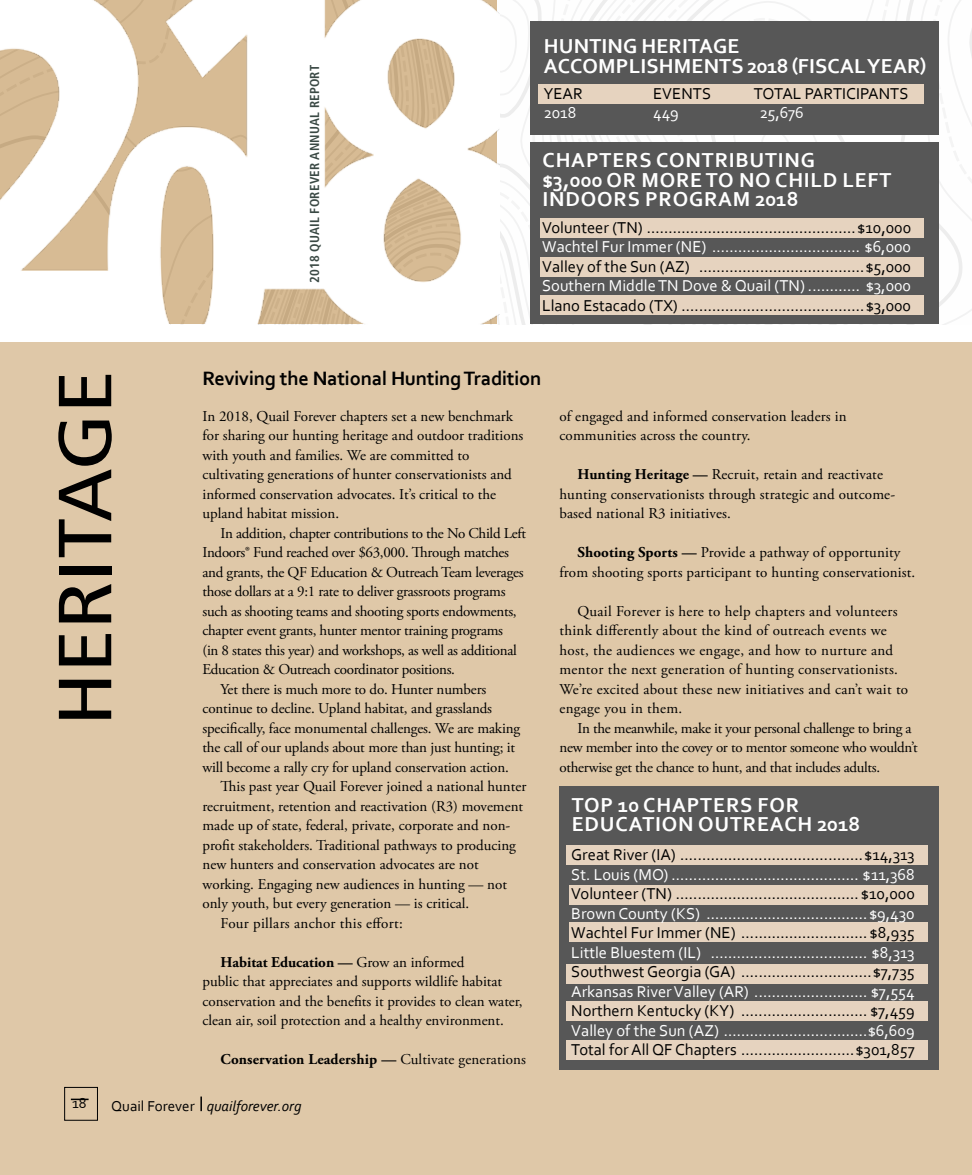
<style>
.page{position:relative;width:972px;height:1175px;background:#fff}
.page>*{position:absolute;margin:0;border:0;box-sizing:border-box;transform-origin:0 0}
.t1{font:condensed 75px "Frutiger LT Std";color:#000;scale:1.24 1}
.t2{font:700 21.15px/19.5px "Corbel";letter-spacing:.04em;color:#fff}
.t3{font:700 21.15px/19.5px "Corbel";letter-spacing:.01em;color:#fff}
.t4{font:700 20.25px "Corbel";letter-spacing:-.01em;color:#000}
.t5{font:16.5px "Corbel";color:#000}
.t6{font:16.5px "Corbel";color:#fff}
.t7{font:15px/19.5px "Adobe Garamond Pro";color:#000}
.t8{font:15px/19.5px "Adobe Garamond Pro";letter-spacing:-.02em;color:#000}
.t9{font:15px/19.5px "Adobe Garamond Pro";letter-spacing:.02em;color:#000}
.t10{font:700 15px "Adobe Garamond Pro";letter-spacing:.01em;color:#000}
.t11{font:italic 15px "Corbel";color:#000}
.t12{font:15px "Corbel";color:#000}
.t13{font:700 condensed 13.05px "Frutiger LT Std";letter-spacing:.02em;color:#3a4944}
.s1{font-weight:700}
.s2{font-weight:400}
.s3{font-style:normal}
</style>
<div class="page">
<div style="left:0;top:342px;width:972px;height:832px;background:#dfc8a8"></div>
<svg style="left:715px;top:0;width:252px;height:324px"></svg>
<svg style="left:521px;top:0;width:184px;height:159px"></svg>
<svg style="left:499px;top:178px;width:31px;height:146px"></svg>
<svg style="left:711px;top:135px;width:147px;height:7px"></svg>
<svg style="left:499px;top:0;width:45px;height:122px"></svg>
<svg style="left:967px;top:29px;width:5px;height:284px"></svg>
<img style="left:0;top:0;width:499px;height:324px">
<div style="left:530px;top:21px;width:409px;height:114px;background:#575757"></div>
<div style="left:530px;top:142px;width:409px;height:182px;background:#575757"></div>
<div style="left:539px;top:84px;width:385px;height:20px;background:#e6d3bf"></div>
<div style="left:540px;top:294px;width:384px;height:20px;background:#e6d3bf"></div>
<div style="left:540px;top:218px;width:384px;height:20px;background:#e6d3bf"></div>
<div style="left:540px;top:257px;width:384px;height:20px;background:#e6d3bf"></div>
<div style="left:64px;top:1087px;width:34px;height:33px;border:1px solid #000"></div>
<svg style="left:200px;top:1096px;width:2px;height:15px"></svg>
<svg style="left:71px;top:1098px;width:18px;height:2px"></svg>
<div style="left:559px;top:786px;width:380px;height:283px;background:#575757"></div>
<div style="left:566px;top:1001px;width:362px;height:20px;background:#e6d3bf"></div>
<div style="left:566px;top:1040px;width:362px;height:20px;background:#e6d3bf"></div>
<div style="left:566px;top:963px;width:362px;height:20px;background:#e6d3bf"></div>
<div style="left:569px;top:922px;width:359px;height:20px;background:#e6d3bf"></div>
<div style="left:566px;top:845px;width:362px;height:20px;background:#e6d3bf"></div>
<div style="left:569px;top:884px;width:359px;height:20px;background:#e6d3bf"></div>
<p class="t13" style="left:307px;top:283px;width:219px;rotate:-90deg">2018 QUAIL FOREVER ANNUAL REPORT</p>
<h2 class="t3" style="left:544px;top:36px;width:384px">HUNTING HERITAGE<br>ACCOMPLISHMENTS 2018 (FISCAL YEAR)</h2>
<p class="t5" style="left:544px;top:83px;width:41px">YEAR</p>
<p class="t5" style="left:653px;top:83px;width:59px">EVENTS</p>
<p class="t5" style="left:754px;top:83px;width:156px">TOTAL PARTICIPANTS</p>
<p class="t6" style="left:544px;top:103px;width:34px">2018</p>
<p class="t6" style="left:653px;top:103px;width:27px">449</p>
<p class="t6" style="left:760px;top:103px;width:46px">25,676</p>
<h2 class="t2" style="left:542px;top:150px;width:351px">CHAPTERS CONTRIBUTING<br>$3,000 OR MORE TO NO CHILD LEFT<br>INDOORS PROGRAM 2018</h2>
<p class="t5" style="left:542px;top:217px;width:371px">Volunteer (TN) ................................................$10,000</p>
<p class="t6" style="left:542px;top:236px;width:371px">Wachtel Fur Immer (NE) .................................. $6,000</p>
<p class="t5" style="left:542px;top:256px;width:371px">Valley of the Sun (AZ) ......................................$5,000</p>
<p class="t6" style="left:542px;top:275px;width:371px">Southern Middle TN Dove &amp; Quail (TN) ............ $3,000</p>
<p class="t5" style="left:542px;top:295px;width:371px">Llano Estacado (TX) ..........................................$3,000</p>
<h1 class="t1" style="left:42px;top:726px;width:288px;rotate:-90deg">HERITAGE</h1>
<h3 class="t4" style="left:202px;top:366px;width:341px">Reviving the National Hunting Tradition</h3>
<p class="t7" style="left:202px;top:407px;width:322px">In 2018, Quail Forever chapters set a new benchmark for sharing our hunting heritage and outdoor traditions with youth and families. We are committed to cultivating generations of hunter conservationists and informed conservation advocates. It’s critical to the upland habitat mission.</p>
<p class="t8" style="left:221px;top:524px;width:307px">In addition, chapter contributions to the No Child Left</p>
<p class="t8" style="left:202px;top:543px;width:308px">Indoors® Fund reached over $63,000. Through matches</p>
<p class="t8" style="left:202px;top:563px;width:323px">and grants, the QF Education &amp; Outreach Team leverages</p>
<p class="t8" style="left:202px;top:582px;width:305px">those dollars at a 9:1 rate to deliver grassroots programs</p>
<p class="t8" style="left:202px;top:602px;width:316px">such as shooting teams and shooting sports endowments,</p>
<p class="t8" style="left:202px;top:621px;width:302px">chapter event grants, hunter mentor training programs</p>
<p class="t8" style="left:202px;top:641px;width:316px">(in 8 states this year) and workshops, as well as additional</p>
<p class="t8" style="left:202px;top:660px;width:254px">Education &amp; Outreach coordinator positions.</p>
<p class="t7" style="left:221px;top:680px;width:267px">Yet there is much more to do. Hunter numbers</p>
<p class="t7" style="left:202px;top:699px;width:291px">continue to decline. Upland habitat, and grasslands</p>
<p class="t7" style="left:202px;top:719px;width:319px">specifically, face monumental challenges. We are making</p>
<p class="t7" style="left:202px;top:738px;width:314px">the call of our uplands about more than just hunting; it</p>
<p class="t7" style="left:202px;top:758px;width:308px">will become a rally cry for upland conservation action.</p>
<p class="t7" style="left:221px;top:777px;width:307px">This past year Quail Forever joined a national hunter</p>
<p class="t7" style="left:202px;top:797px;width:322px">recruitment, retention and reactivation (R3) movement</p>
<p class="t7" style="left:202px;top:816px;width:309px">made up of state, federal, private, corporate and non-</p>
<p class="t7" style="left:202px;top:836px;width:315px">profit stakeholders. Traditional pathways to producing</p>
<p class="t7" style="left:202px;top:855px;width:278px">new hunters and conservation advocates are not</p>
<p class="t7" style="left:202px;top:875px;width:306px">working. Engaging new audiences in hunting — not</p>
<p class="t7" style="left:202px;top:894px;width:268px">only youth, but every generation — is critical.</p>
<p class="t9" style="left:221px;top:914px;width:184px">Four pillars anchor this effort:</p>
<p class="t7" style="left:202px;top:953px;width:322px;text-indent:18px"><span class="s1">Habitat Education —</span> Grow an informed<br>public that appreciates and supports wildlife habitat conservation and the benefits it provides to clean water, clean air, soil protection and a healthy environment.</p>
<p class="t10" style="left:221px;top:1051px;width:307px">Conservation Leadership — <span class="s2">Cultivate generations</span></p>
<p class="t12" style="left:72px;top:1094px;width:16px">18</p>
<p class="t11" style="left:111px;top:1096px;width:192px"><span class="s3">Quail Forever</span> quailforever.org</p>
<p class="t7" style="left:559px;top:407px;width:289px">of engaged and informed conservation leaders in communities across the country.</p>
<p class="t7" style="left:559px;top:465px;width:337px;text-indent:18px"><span class="s1">Hunting Heritage —</span> Recruit, retain and reactivate hunting conservationists through strategic and outcome&shy;based national R3 initiatives.</p>
<p class="t7" style="left:559px;top:543px;width:357px;text-align:center"><span class="s1">Shooting Sports —</span> Provide a pathway of opportunity<br>from shooting sports participant to hunting conservationist.</p>
<p class="t9" style="left:559px;top:602px;width:350px;text-indent:18px">Quail Forever is here to help chapters and volunteers think differently about the kind of outreach events we host, the audiences we engage, and how to nurture and mentor the next generation of hunting conservationists.<br>We’re excited about these new initiatives and can’t wait to engage you in them.</p>
<p class="t8" style="left:559px;top:719px;width:360px;text-indent:18px">In the meanwhile, make it your personal challenge to bring a new member into the covey or to mentor someone who wouldn’t otherwise get the chance to hunt, and that includes adults.</p>
<h2 class="t2" style="left:572px;top:794px;width:290px">TOP 10 CHAPTERS FOR<br>EDUCATION OUTREACH 2018</h2>
<p class="t5" style="left:571px;top:844px;width:345px">Great River (IA) ..........................................$14,313</p>
<p class="t6" style="left:571px;top:864px;width:345px">St. Louis (MO) ........................................... $11,368</p>
<p class="t5" style="left:571px;top:883px;width:345px">Volunteer (TN) ..........................................$10,000</p>
<p class="t6" style="left:571px;top:903px;width:345px">Brown County (KS) .....................................$9,430</p>
<p class="t5" style="left:571px;top:922px;width:345px">Wachtel Fur Immer (NE) .............................$8,935</p>
<p class="t6" style="left:571px;top:942px;width:345px">Little Bluestem (IL) .................................... $8,313</p>
<p class="t5" style="left:571px;top:961px;width:345px">Southwest Georgia (GA) ..............................$7,735</p>
<p class="t6" style="left:571px;top:981px;width:345px">Arkansas River Valley (AR) .......................... $7,554</p>
<p class="t5" style="left:571px;top:1000px;width:345px">Northern Kentucky (KY) ............................. $7,459</p>
<p class="t6" style="left:571px;top:1020px;width:345px">Valley of the Sun (AZ) .................................$6,609</p>
<p class="t5" style="left:571px;top:1039px;width:345px">Total for All QF Chapters ..........................$301,857</p>
</div>
